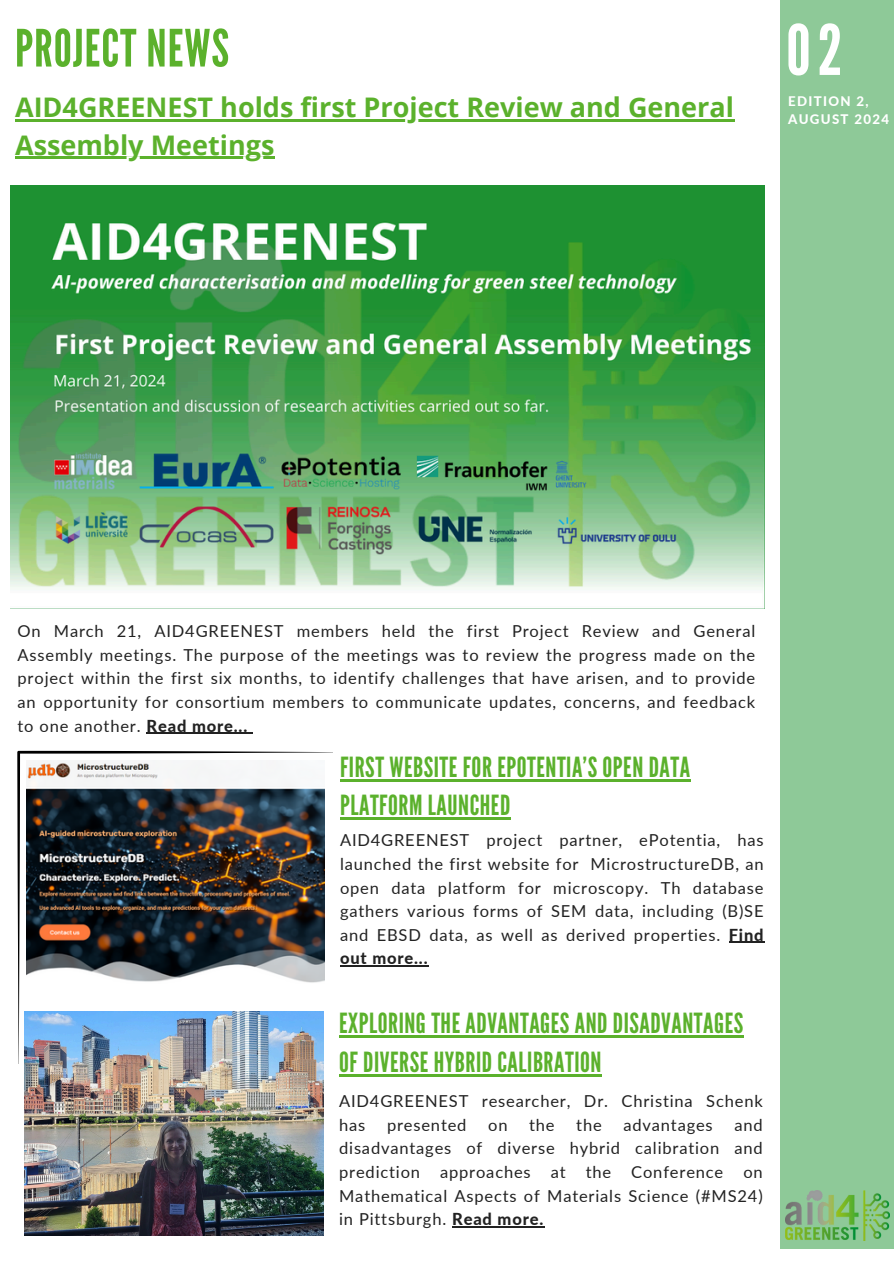
<style>
.page{position:relative;width:894px;height:1264px;background:#fff}
.page>*{position:absolute;margin:0;border:0;box-sizing:border-box;transform-origin:0 0}
.t1{font:69.45px "League Gothic";color:#fff}
.t2{font:51.3px "League Gothic";letter-spacing:.02em;color:#5bb12c}
.t3{font:27.75px/38.2px "League Gothic";letter-spacing:.02em;color:#5bb12c}
.t4{font:700 27px "Open Sans";color:#5bb12c}
.t5{font:16.5px/23.7px "Lato";letter-spacing:.05em;color:#222;text-align:justify}
.t6{font:800 13.2px "Lato";letter-spacing:.1em;color:#fff}
.s1{font-weight:800}
</style>
<div class="page">
<div style="left:780px;top:0;width:113px;height:1248px;background:#8ec998"></div>
<svg style="left:15px;top:119px;width:357px;height:40px"></svg>
<hr style="left:146px;top:733px;width:102px;height:1px;background:#222">
<svg style="left:17px;top:750px;width:315px;height:313px"></svg>
<img style="left:785px;top:1190px;width:103px;height:49px">
<img style="left:11px;top:185px;width:752px;height:405px">
<img style="left:25px;top:1011px;width:298px;height:224px">
<img style="left:27px;top:760px;width:297px;height:223px">
<hr style="left:339px;top:1035px;width:404px;height:2px;background:#5bb12c">
<hr style="left:339px;top:1073px;width:263px;height:3px;background:#5bb12c">
<hr style="left:15px;top:120px;width:718px;height:2px;background:#5bb12c">
<hr style="left:15px;top:157px;width:259px;height:2px;background:#5bb12c">
<hr style="left:452px;top:1226px;width:92px;height:1px;background:#222">
<hr style="left:340px;top:779px;width:350px;height:2px;background:#5bb12c">
<hr style="left:340px;top:817px;width:170px;height:2px;background:#5bb12c">
<hr style="left:728px;top:941px;width:36px;height:2px;background:#222">
<hr style="left:340px;top:965px;width:88px;height:1px;background:#222">
<p class="t2" style="left:15px;top:19px;width:215px">PROJECT NEWS</p>
<p class="t4" style="left:15px;top:88px;width:720px">AID4GREENEST holds first Project Review and General</p>
<h2 class="t4" style="left:15px;top:126px;width:261px">Assembly Meetings</h2>
<p class="t1" style="left:786px;top:10px;width:58px">02</p>
<h4 class="t6" style="left:787px;top:93px;width:82px">EDITION 2,</h4>
<h2 class="t6" style="left:787px;top:111px;width:102px">AUGUST 2024</h2>
<h1 class="t5" style="left:18px;top:619px;width:739px">On March 21, AID4GREENEST members held the first Project Review and General Assembly meetings. The purpose of the meetings was to review the progress made on the project within the first six months, to identify challenges that have arisen, and to provide an opportunity for consortium members to communicate updates, concerns, and feedback to one another. <span class="s1">Read more...</span></h1>
<p class="t3" style="left:340px;top:748px;width:351px">FIRST WEBSITE FOR EPOTENTIA’S OPEN DATA<br>PLATFORM LAUNCHED</p>
<p class="t5" style="left:340px;top:828px;width:425px">AID4GREENEST project partner, ePotentia, has launched the first website for MicrostructureDB, an open data platform for microscopy. Th database gathers various forms of SEM data, including (B)SE and EBSD data, as well as derived properties. <span class="s1">Find out more...</span></p>
<p class="t3" style="left:339px;top:1005px;width:405px">EXPLORING THE ADVANTAGES AND DISADVANTAGES<br>OF DIVERSE HYBRID CALIBRATION</p>
<h4 class="t5" style="left:339px;top:1088px;width:425px">AID4GREENEST researcher, Dr. Christina Schenk has</h4>
<h4 class="t5" style="left:339px;top:1112px;width:425px;text-indent:395px">and disadvantages of diverse hybrid calibration and prediction approaches at the Conference on Mathematical Aspects of Materials Science (#MS24) in Pittsburgh. <span class="s1">Read more.</span></h4>
<h4 class="t5" style="left:387px;top:1112px;width:81px">presented</h4>
<h4 class="t5" style="left:488px;top:1112px;width:21px">on</h4>
<h4 class="t5" style="left:529px;top:1112px;width:27px">the</h4>
<h4 class="t5" style="left:576px;top:1112px;width:27px">the</h4>
<h4 class="t5" style="left:623px;top:1112px;width:91px">advantages</h4>
</div>
